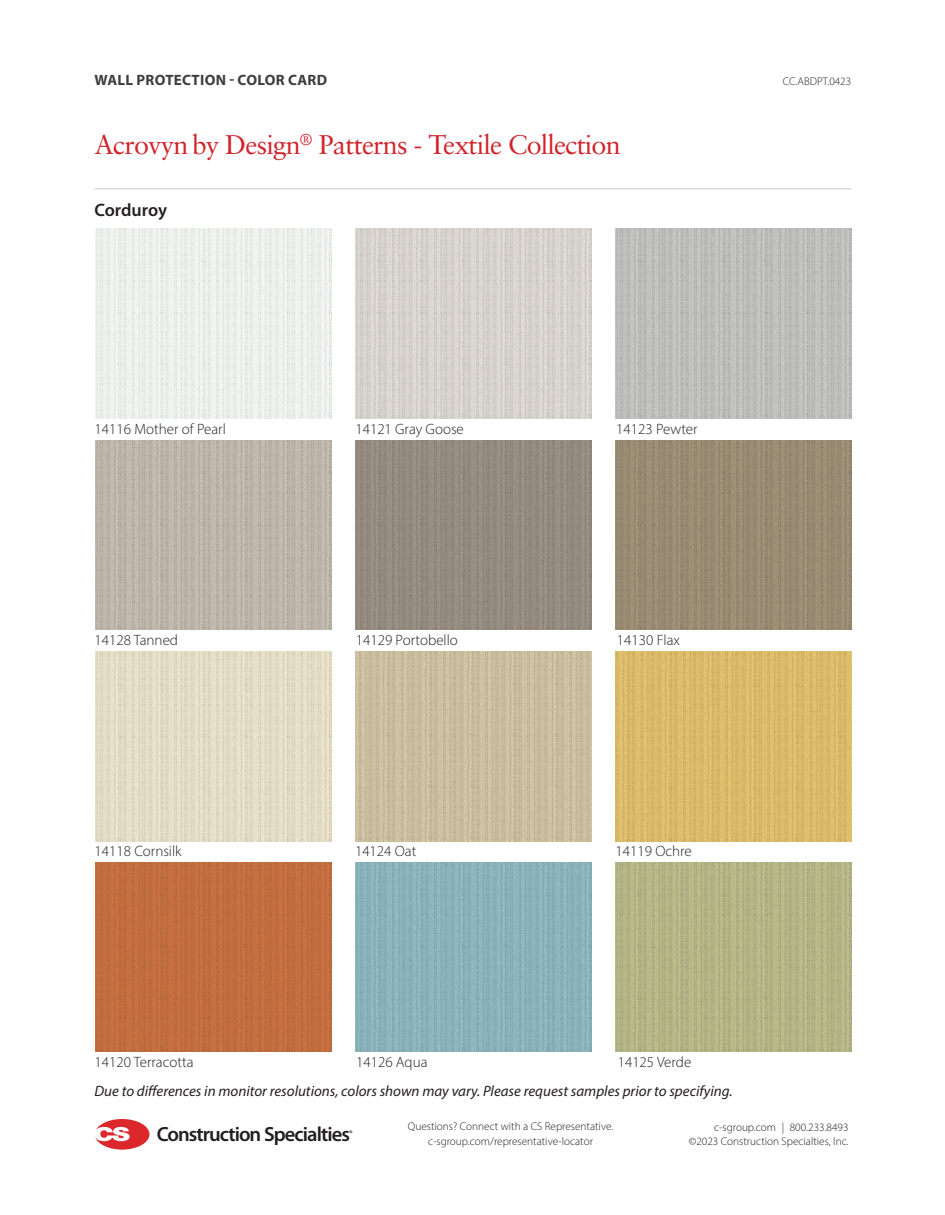
<style>
.page{position:relative;width:945px;height:1215px;background:#fff}
.page>*{position:absolute;margin:0;border:0;box-sizing:border-box;transform-origin:0 0}
.t1{font:27px "Sabon LT Pro";letter-spacing:-.03em;color:#d1232a}
.t2{font:600 20.55px "Myriad Pro";letter-spacing:-.045em;color:#231f20}
.Bullet_List_Subhead{font:600 18px "Myriad Pro";letter-spacing:-.01em;color:#231f20}
.Product_Name{font:300 15px "Myriad Pro";color:#231f20}
.t3{font:italic 15px "Myriad Pro";color:#231f20}
.t4{font:700 15px "Myriad Pro";letter-spacing:.02em;color:#3e3e3f}
.t5{font:300 11.25px/14.2px "Myriad Pro";color:#231f20;text-align:center}
.t6{font:600 8.25px "Myriad Pro";color:#231f20}
</style>
<div class="page">
<hr style="left:94px;top:189px;width:757px;height:1px;background:#c7c8ca">
<img style="left:95px;top:440px;width:236px;height:190px">
<img style="left:95px;top:652px;width:236px;height:189px">
<img style="left:95px;top:862px;width:236px;height:190px">
<img style="left:95px;top:229px;width:236px;height:189px">
<img style="left:615px;top:229px;width:236px;height:189px">
<img style="left:355px;top:229px;width:236px;height:189px">
<img style="left:615px;top:440px;width:236px;height:190px">
<img style="left:355px;top:440px;width:236px;height:190px">
<img style="left:615px;top:652px;width:236px;height:189px">
<img style="left:615px;top:862px;width:236px;height:190px">
<img style="left:355px;top:652px;width:236px;height:189px">
<img style="left:355px;top:862px;width:236px;height:190px">
<svg style="left:95px;top:1119px;width:54px;height:31px"></svg>
<h3 class="t4" style="left:95px;top:70px;width:234px">WALL PROTECTION - COLOR CARD</h3>
<p class="t5" style="left:783px;top:74px;width:70px">CC.ABDPT.0423</p>
<h1 class="t1" style="left:94px;top:128px;width:528px">Acrovynby Design<sup>®</sup> Patterns - Textile Collection</h1>
<p class="Bullet_List_Subhead" style="left:94px;top:199px;width:74px">Corduroy</p>
<p class="Product_Name" style="left:94px;top:420px;width:133px">14116 Mother of Pearl</p>
<p class="Product_Name" style="left:355px;top:420px;width:110px">14121 Gray Goose</p>
<p class="Product_Name" style="left:616px;top:420px;width:83px">14123 Pewter</p>
<p class="Product_Name" style="left:94px;top:631px;width:85px">14128 Tanned</p>
<p class="Product_Name" style="left:356px;top:631px;width:104px">14129 Portobello</p>
<p class="Product_Name" style="left:617px;top:631px;width:64px">14130 Flax</p>
<p class="Product_Name" style="left:94px;top:842px;width:89px">14118 Cornsilk</p>
<p class="Product_Name" style="left:355px;top:842px;width:63px">14124 Oat</p>
<p class="Product_Name" style="left:616px;top:842px;width:78px">14119 Ochre</p>
<p class="Product_Name" style="left:94px;top:1053px;width:101px">14120 Terracotta</p>
<p class="Product_Name" style="left:356px;top:1053px;width:73px">14126 Aqua</p>
<p class="Product_Name" style="left:618px;top:1053px;width:75px">14125 Verde</p>
<p class="t3" style="left:94px;top:1081px;width:640px">Due to differences in monitor resolutions, colors shown may vary. Please request samples prior to specifying.</p>
<p class="t5" style="left:408px;top:1119px;width:207px">Questions? Connect with a CS Representative. c-sgroup.com/representative-locator</p>
<p class="t5" style="left:714px;top:1120px;width:136px">c-sgroup.com | 800.233.8493</p>
<h2 class="t2" style="left:157px;top:1121px;width:195px">Construction Specialties</h2>
<p class="t5" style="left:689px;top:1134px;width:161px">©2023 Construction Specialties, Inc.</p>
<p class="t6" style="left:349px;top:1128px;width:5px">®</p>
</div>
